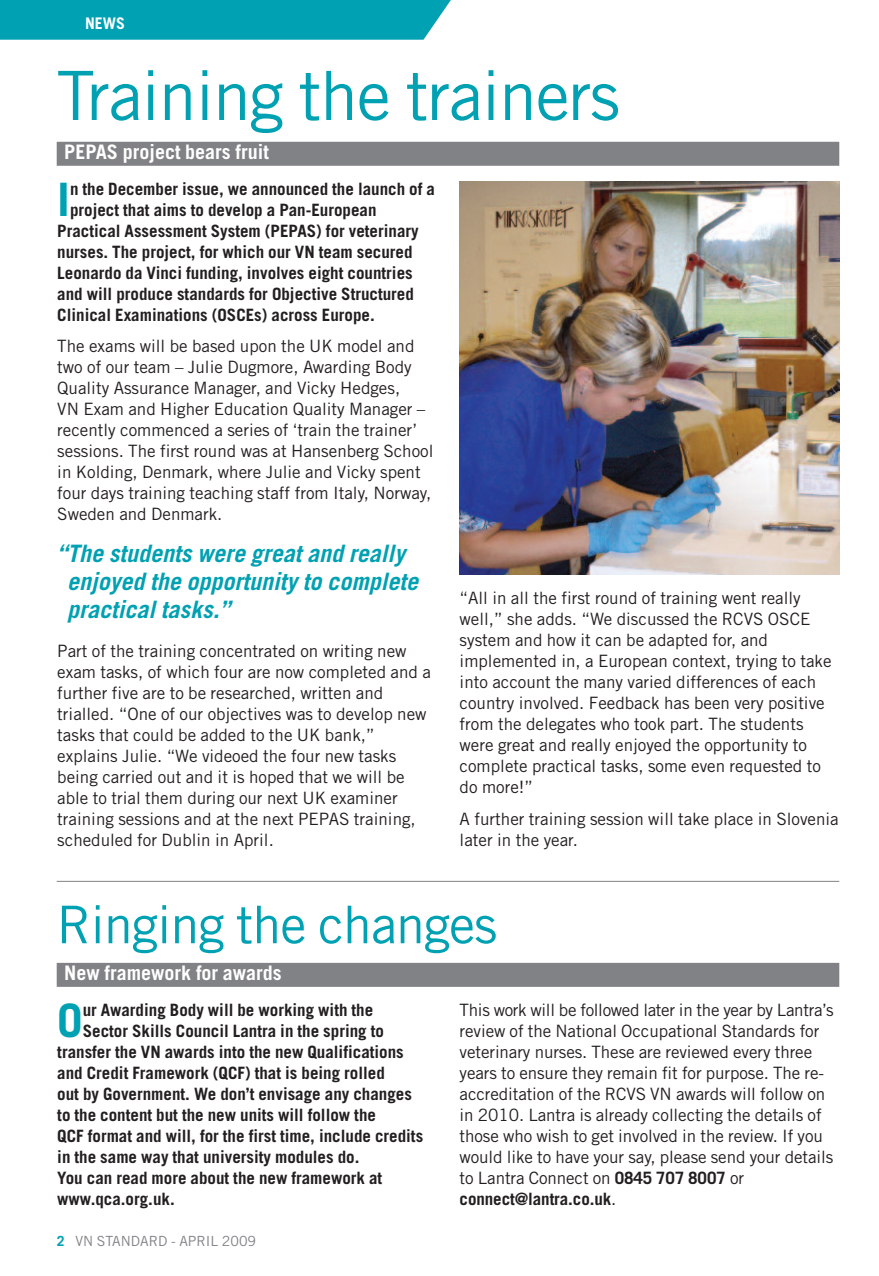
<style>
.page{position:relative;width:879px;height:1276px;background:#fff}
.page>*{position:absolute;margin:0;border:0;box-sizing:border-box;transform-origin:0 0}
.t1{font:68px "Trade Gothic";letter-spacing:-.02em;color:#00a1b2}
.t2{font:52px "Trade Gothic";letter-spacing:-.02em;color:#00a1b2}
.t3{font:700 46px "Trade Gothic";color:#00a1b2}
.t4{font:italic 700 24px/28px "Trade Gothic";color:#00a1b2}
.t5{font:700 20px "Trade Gothic";color:#fff}
.t6{font:17px/21px "Trade Gothic";color:#231f20}
.t7{font:700 17px "Trade Gothic";color:#231f20}
.t8{font:700 16px "Trade Gothic";color:#fff}
.t9{font:14px "Trade Gothic";color:#808285}
.s1{font-weight:700;color:#00a1b2}
.s2{font-weight:700}
</style>
<div class="page">
<div style="left:57px;top:142px;width:782px;height:24px;background:#808285"></div>
<div style="left:57px;top:963px;width:782px;height:24px;background:#808285"></div>
<div style="left:0;top:0;width:451px;height:40px;background:#00a1b2"></div>
<hr style="left:57px;top:881px;width:782px;height:1px;background:#808285">
<img style="left:459px;top:182px;width:380px;height:393px">
<p class="t8" style="left:85px;top:17px;width:42px">NEWS</p>
<h1 class="t1" style="left:57px;top:71px;width:565px">Training the trainers</h1>
<p class="t5" style="left:64px;top:145px;width:206px">PEPAS project bears fruit</p>
<h3 class="t3" style="left:57px;top:183px;width:14px">I</h3>
<p class="t7" style="left:70px;top:182px;width:366px">n the December issue, we announced the launch of a</p>
<p class="t7" style="left:70px;top:203px;width:308px">project that aims to develop a Pan-European</p>
<p class="t7" style="left:57px;top:224px;width:363px">Practical Assessment System (PEPAS) for veterinary</p>
<p class="t7" style="left:57px;top:245px;width:357px">nurses. The project, for which our VN team secured</p>
<p class="t7" style="left:57px;top:266px;width:357px">Leonardo da Vinci funding, involves eight countries</p>
<p class="t7" style="left:57px;top:287px;width:358px">and will produce standards for Objective Structured</p>
<p class="t7" style="left:57px;top:308px;width:319px">Clinical Examinations (OSCEs) across Europe.</p>
<p class="t6" style="left:57px;top:337px;width:378px">The exams will be based upon the UK model and two of our team – Julie Dugmore, Awarding Body Quality Assurance Manager, and Vicky Hedges,<br>VN Exam and Higher Education Quality Manager – recently commenced a series of ‘train the trainer’ sessions. The first round was at Hansenberg School in Kolding, Denmark, where Julie and Vicky spent four days training teaching staff from Italy, Norway, Sweden and Denmark.</p>
<h3 class="t4" style="left:67px;top:541px;width:352px;text-indent:-11px">“The students were great and really enjoyed the opportunity to complete practical tasks.”</h3>
<p class="t6" style="left:57px;top:642px;width:375px">Part of the training concentrated on writing new exam tasks, of which four are now completed and a further five are to be researched, written and trialled. “One of our objectives was to develop new tasks that could be added to the UK bank,” explains Julie. “We videoed the four new tasks being carried out and it is hoped that we will be able to trial them during our next UK examiner training sessions and at the next PEPAS training, scheduled for Dublin in April.</p>
<p class="t6" style="left:460px;top:589px;width:373px">“All in all the first round of training went really well,” she adds. “We discussed the RCVS OSCE system and how it can be adapted for, and implemented in, a European context, trying to take into account the many varied differences of each country involved. Feedback has been very positive from the delegates who took part. The students were great and really enjoyed the opportunity to complete practical tasks, some even requested to do more!”</p>
<p class="t6" style="left:460px;top:809px;width:381px">A further training session will take place in Slovenia later in the year.</p>
<h2 class="t2" style="left:57px;top:905px;width:442px">Ringing the changes</h2>
<p class="t5" style="left:64px;top:965px;width:219px">New framework for awards</p>
<h3 class="t3" style="left:57px;top:1003px;width:27px">O</h3>
<p class="t7" style="left:83px;top:1003px;width:292px">ur Awarding Body will be working with the</p>
<p class="t7" style="left:83px;top:1024px;width:303px">Sector Skills Council Lantra in the spring to</p>
<p class="t7" style="left:57px;top:1045px;width:348px">transfer the VN awards into the new Qualifications</p>
<p class="t7" style="left:57px;top:1066px;width:329px">and Credit Framework (QCF) that is being rolled</p>
<p class="t7" style="left:57px;top:1087px;width:356px">out by Government. We don’t envisage any changes</p>
<p class="t7" style="left:57px;top:1108px;width:320px">to the content but the new units will follow the</p>
<p class="t7" style="left:57px;top:1129px;width:367px">QCF format and will, for the first time, include credits</p>
<p class="t7" style="left:57px;top:1150px;width:304px">in the same way that university modules do.</p>
<p class="t7" style="left:57px;top:1171px;width:326px">You can read more about the new framework at</p>
<p class="t7" style="left:57px;top:1192px;width:119px">www.qca.org.uk.</p>
<p class="t9" style="left:57px;top:1236px;width:201px"><span class="s1">2</span> VN STANDARD - APRIL 2009</p>
<p class="t6" style="left:460px;top:1001px;width:375px">This work will be followed later in the year by Lantra’s review of the National Occupational Standards for veterinary nurses. These are reviewed every three years to ensure they remain fit for purpose. The re&shy;accreditation of the RCVS VN awards will follow on in 2010. Lantra is already collecting the details of those who wish to get involved in the review. If you would like to have your say, please send your details to Lantra Connect on <span class="s2">0845 707 8007</span> or <span class="s2">connect@lantra.co.uk</span>.</p>
</div>
